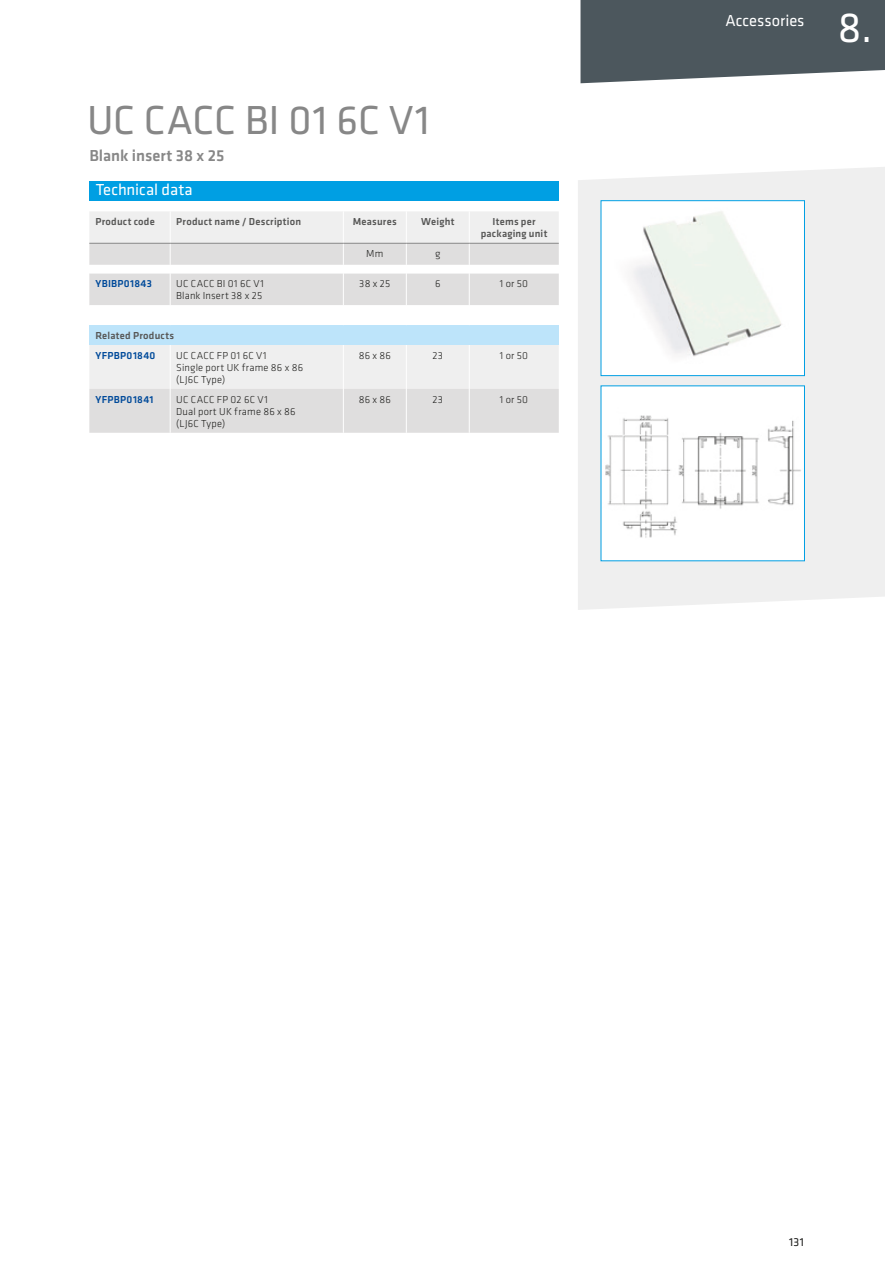
<style>
.page{position:relative;width:885px;height:1263px;background:#fff}
.page>*{position:absolute;margin:0;border:0;box-sizing:border-box;transform-origin:0 0}
.t1{font:43.5px "Klavika";color:#fff}
.t2{font:42px "Klavika";letter-spacing:-.005em;color:#878787}
.t3{font:16.5px "Klavika";color:#fff}
.t4{font:500 16.5px "Klavika";color:#878787}
.t5{font:12px "Klavika";color:#1d1d1b}
.t6{font:300 10.5px/12px "Klavika";letter-spacing:.025em;color:#1d1d1b}
.t7{font:500 10.5px/12px "Klavika";letter-spacing:.025em;color:#575756;text-align:center}
.t8{font:500 10.5px "Klavika";letter-spacing:.03em;color:#004a9a}
</style>
<div class="page">
<svg style="left:580px;top:0;width:304px;height:83px;background:#5a6469"></svg>
<svg style="left:578px;top:167px;width:306px;height:443px;fill:#efefef"></svg>
<div style="left:89px;top:181px;width:469px;height:20px;background:#009fe3"></div>
<div style="left:89px;top:212px;width:469px;height:31px;background:#efefef"></div>
<svg style="left:89px;top:345px;width:469px;height:88px;fill:#ecebeb"></svg>
<div style="left:89px;top:325px;width:469px;height:20px;background:#bde4fa"></div>
<hr style="left:170px;top:211px;width:1px;height:32px;background:#fff">
<hr style="left:343px;top:211px;width:1px;height:32px;background:#fff">
<hr style="left:406px;top:211px;width:1px;height:32px;background:#fff">
<hr style="left:469px;top:211px;width:1px;height:32px;background:#fff">
<svg style="left:89px;top:244px;width:469px;height:61px;background:#e3e2e2"></svg>
<hr style="left:89px;top:243px;width:81px;height:1px;background:#878787">
<hr style="left:170px;top:243px;width:173px;height:1px;background:#878787">
<hr style="left:343px;top:243px;width:63px;height:1px;background:#878787">
<hr style="left:406px;top:243px;width:63px;height:1px;background:#878787">
<hr style="left:469px;top:243px;width:89px;height:1px;background:#878787">
<hr style="left:170px;top:273px;width:1px;height:32px;background:#fff">
<hr style="left:343px;top:273px;width:1px;height:32px;background:#fff">
<hr style="left:406px;top:273px;width:1px;height:32px;background:#fff">
<hr style="left:469px;top:273px;width:1px;height:32px;background:#fff">
<hr style="left:170px;top:345px;width:1px;height:44px;background:#fff">
<hr style="left:343px;top:345px;width:1px;height:44px;background:#fff">
<hr style="left:406px;top:345px;width:1px;height:44px;background:#fff">
<hr style="left:469px;top:345px;width:1px;height:44px;background:#fff">
<hr style="left:170px;top:389px;width:1px;height:44px;background:#fff">
<hr style="left:343px;top:389px;width:1px;height:44px;background:#fff">
<hr style="left:406px;top:389px;width:1px;height:44px;background:#fff">
<hr style="left:469px;top:389px;width:1px;height:44px;background:#fff">
<img style="left:602px;top:202px;width:200px;height:172px">
<div style="left:600px;top:200px;width:204px;height:176px;border:1px solid #009fe3"></div>
<div style="left:601px;top:386px;width:203px;height:175px;background:#fff"></div>
<img style="left:605px;top:415px;width:196px;height:123px">
<h2 class="t2" style="left:87px;top:92px;width:344px">UC CACC BI 01 6C V1</h2>
<h3 class="t4" style="left:89px;top:145px;width:136px">Blank insert 38 x 25</h3>
<h3 class="t3" style="left:96px;top:179px;width:98px">Technical data</h3>
<p class="t7" style="left:95px;top:215px;width:61px">Product code</p>
<p class="t7" style="left:176px;top:215px;width:126px">Product name / Description</p>
<p class="t7" style="left:353px;top:215px;width:45px">Measures</p>
<p class="t7" style="left:421px;top:215px;width:35px">Weight</p>
<p class="t7" style="left:480px;top:215px;width:68px">Items per packaging unit</p>
<p class="t6" style="left:366px;top:248px;width:19px">Mm</p>
<p class="t6" style="left:435px;top:248px;width:7px">g</p>
<p class="t8" style="left:95px;top:277px;width:58px">YBIBP01843</p>
<p class="t6" style="left:176px;top:278px;width:89px">UC CACC BI 01 6C V1<br>Blank Insert 38 x 25</p>
<p class="t6" style="left:359px;top:278px;width:33px">38 x 25</p>
<p class="t6" style="left:435px;top:278px;width:7px">6</p>
<p class="t6" style="left:500px;top:278px;width:30px">1 or 50</p>
<p class="t7" style="left:95px;top:329px;width:80px">Related Products</p>
<p class="t8" style="left:95px;top:348px;width:62px">YFPBP01840</p>
<p class="t6" style="left:176px;top:349px;width:128px">UC CACC FP 01 6C V1<br>Single port UK frame 86 x 86 (LJ6C Type)</p>
<p class="t6" style="left:358px;top:349px;width:34px">86 x 86</p>
<p class="t6" style="left:432px;top:349px;width:12px">23</p>
<p class="t6" style="left:500px;top:349px;width:30px">1 or 50</p>
<p class="t8" style="left:95px;top:392px;width:60px">YFPBP01841</p>
<p class="t6" style="left:176px;top:393px;width:121px">UC CACC FP 02 6C V1<br>Dual port UK frame 86 x 86 (LJ6C Type)</p>
<p class="t6" style="left:358px;top:393px;width:34px">86 x 86</p>
<p class="t6" style="left:432px;top:393px;width:12px">23</p>
<p class="t6" style="left:500px;top:393px;width:30px">1 or 50</p>
<h3 class="t3" style="left:725px;top:10px;width:81px">Accessories</h3>
<h1 class="t1" style="left:837px;top:-1px;width:36px">8.</h1>
<p class="t5" style="left:789px;top:1235px;width:16px">131</p>
</div>
